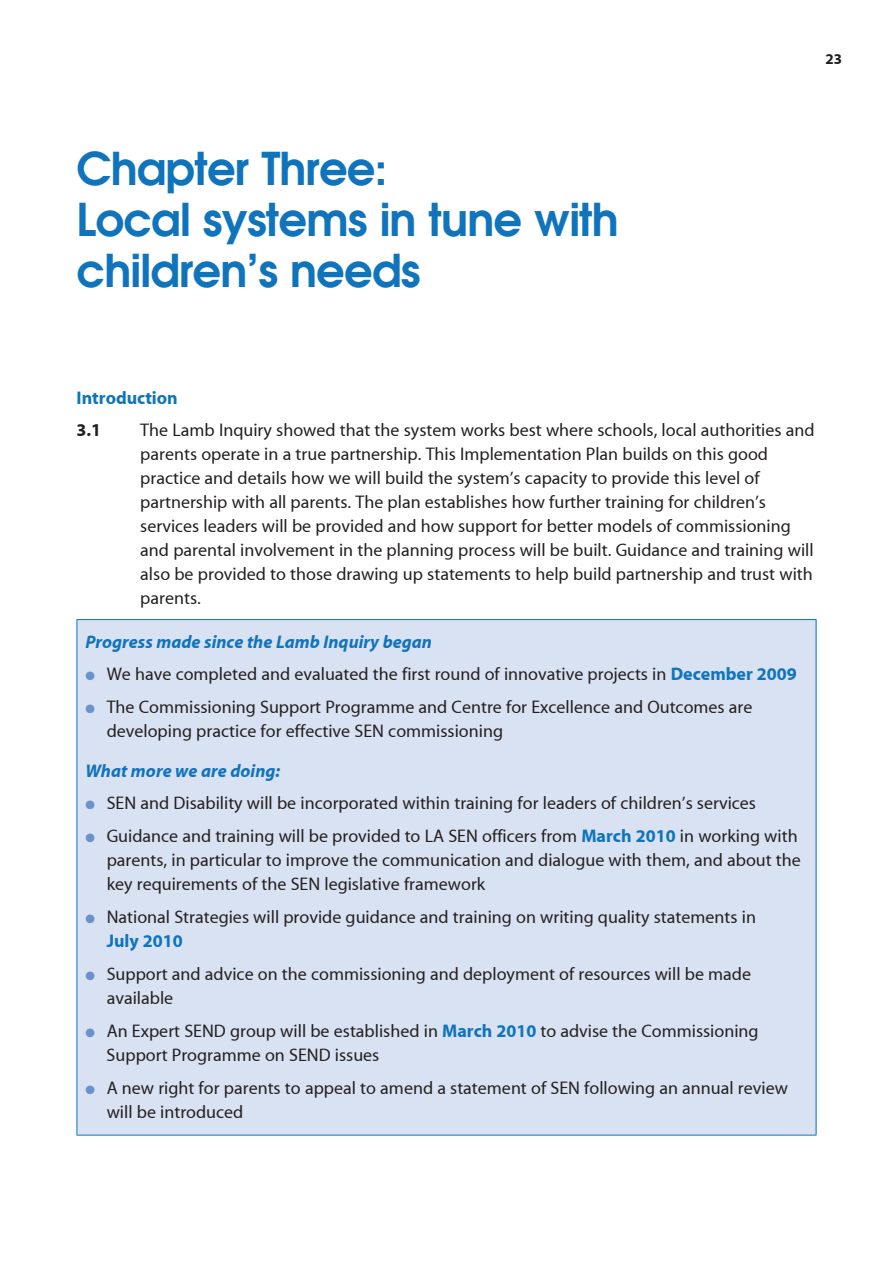
<style>
.page{position:relative;width:893px;height:1263px;background:#fff}
.page>*{position:absolute;margin:0;border:0;box-sizing:border-box;transform-origin:0 0}
.t1{font:600 45px/51px "Avant Garde";letter-spacing:-.02em;color:#1074bc}
.t2{font:18px/24px "Myriad MM";color:#231f20}
.t3{font:italic 18px "Myriad MM Bold";color:#1074bc}
.t4{font:18px "Myriad MM Bold";color:#1074bc}
.t5{font:18px "Myriad MM Bold";color:#231f20}
.t6{font:15px "Myriad MM Bold";color:#231f20}
.s1{color:#6992cc}
.s2{font-family:"Myriad MM Bold";color:#1074bc}
</style>
<div class="page">
<div style="left:77px;top:620px;width:739px;height:515px;background:#d9e2f2"></div>
<hr style="left:77px;top:619px;width:739px;height:1px;background:#1074bc">
<hr style="left:77px;top:620px;width:1px;height:515px;background:#1074bc">
<hr style="left:816px;top:620px;width:1px;height:515px;background:#1074bc">
<hr style="left:77px;top:1135px;width:739px;height:1px;background:#1074bc">
<h1 class="t1" style="left:77px;top:142px;width:544px">Chapter Three:<br>Local systems in tune with children’s needs</h1>
<p class="t6" style="left:825px;top:51px;width:18px">23</p>
<p class="t4" style="left:77px;top:388px;width:103px">Introduction</p>
<p class="t5" style="left:77px;top:421px;width:26px">3.1</p>
<p class="t2" style="left:140px;top:419px;width:676px">The Lamb Inquiry showed that the system works best where schools, local authorities and parents operate in a true partnership. This Implementation Plan builds on this good practice and details how we will build the system’s capacity to provide this level of partnership with all parents. The plan establishes how further training for children’s services leaders will be provided and how support for better models of commissioning and parental involvement in the planning process will be built. Guidance and training will also be provided to those drawing up statements to help build partnership and trust with parents.</p>
<p class="t3" style="left:85px;top:632px;width:348px">Progress made since the Lamb Inquiry began</p>
<p class="t2" style="left:85px;top:663px;width:713px"><span class="s1">●</span> We have completed and evaluated the first round of innovative projects in <span class="s2">December 2009</span></p>
<p class="t2" style="left:107px;top:696px;width:647px;text-indent:-21px"><span class="s1">●</span> The Commissioning Support Programme and Centre for Excellence and Outcomes are developing practice for effective SEN commissioning</p>
<p class="t3" style="left:85px;top:761px;width:196px">What more we are doing:</p>
<p class="t2" style="left:85px;top:792px;width:672px"><span class="s1">●</span> SEN and Disability will be incorporated within training for leaders of children’s services</p>
<p class="t2" style="left:107px;top:825px;width:696px;text-indent:-21px"><span class="s1">●</span> Guidance and training will be provided to LA SEN officers from <span class="s2">March 2010</span> in working with parents, in particular to improve the communication and dialogue with them, and about the key requirements of the SEN legislative framework</p>
<p class="t2" style="left:85px;top:906px;width:672px"><span class="s1">●</span> National Strategies will provide guidance and training on writing quality statements in</p>
<p class="t4" style="left:107px;top:932px;width:78px">July 2010</p>
<p class="t2" style="left:107px;top:963px;width:646px;text-indent:-21px"><span class="s1">●</span> Support and advice on the commissioning and deployment of resources will be made available</p>
<p class="t2" style="left:107px;top:1020px;width:653px;text-indent:-21px"><span class="s1">●</span> An Expert SEND group will be established in <span class="s2">March 2010</span> to advise the Commissioning<br>Support Programme on SEND issues</p>
<p class="t2" style="left:107px;top:1077px;width:683px;text-indent:-21px"><span class="s1">●</span> A new right for parents to appeal to amend a statement of SEN following an annual review will be introduced</p>
</div>
